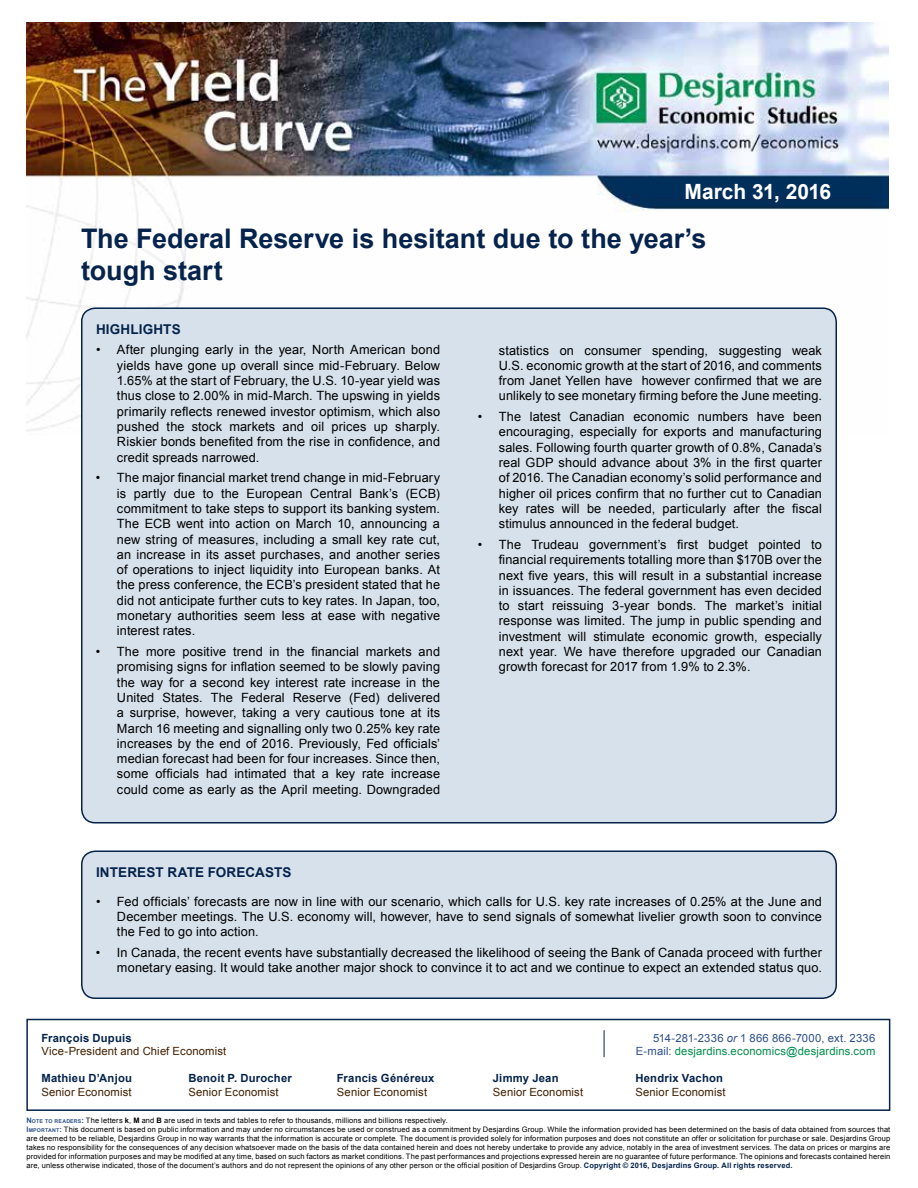
<style>
.page{position:relative;width:918px;height:1188px;background:#fff}
.page>*{position:absolute;margin:0;border:0;box-sizing:border-box;transform-origin:0 0}
.t1{font:700 27px/32.4px "Arial";color:#05234b}
.t2{font:700 21px "Arial";letter-spacing:-.015em;color:#fff}
.t3{font:700 13.5px "Arial";letter-spacing:.015em;color:#05234b}
.t4{font:12.75px/15.3px "Arial";letter-spacing:.01em;color:#000;text-align:justify}
.t5{font:11.25px "Arial";letter-spacing:.015em;color:#401f00}
.t6{font:700 11.25px "Arial";letter-spacing:.02em;color:#05234b}
.t7{font:11.25px "Arial";letter-spacing:.015em;color:#008b4d}
.t8{font:11.25px "Arial";letter-spacing:.025em;color:#2d5088}
.t9{font:7.5px/9px "Arial";letter-spacing:.02em;color:#000}
.s1{font-style:italic}
.s2{color:#2d5088}
.s3{font-weight:700;color:#2d5088}
.s4{font-weight:700;font-size:5.25px;color:#2d5088}
.s5{font-weight:700}
.s6{font-weight:700;color:#05234b}
</style>
<div class="page">
<img style="left:26px;top:23px;width:862px;height:408px">
<svg style="left:26px;top:1018px;width:865px;height:93px"></svg>
<svg style="left:604px;top:1030px;width:1px;height:27px"></svg>
<div style="left:82px;top:308px;width:754px;height:515px;background:#d7e1eb;border-radius:14px"></div>
<div style="left:82px;top:851px;width:754px;height:147px;background:#d7e1eb;border-radius:14px"></div>
<div style="left:81px;top:850px;width:756px;height:149px;border:2px solid #05234b;border-radius:14px"></div>
<h2 class="t2" style="left:685px;top:178px;width:148px">March 31, 2016</h2>
<h1 class="t1" style="left:81px;top:223px;width:627px">The Federal Reserve is hesitant due to the year’s tough start</h1>
<p class="t3" style="left:96px;top:320px;width:86px">Highlights</p>
<p class="t4" style="left:117px;top:343px;width:325px;text-indent:-21px">• After plunging early in the year, North American bond yields have gone up overall since mid‑February. Below 1.65% at the start of February, the U.S. 10‑year yield was thus close to 2.00% in mid‑March. The upswing in yields primarily reflects renewed investor optimism, which also pushed the stock markets and oil prices up sharply.<br>Riskier bonds benefited from the rise in confidence, and credit spreads narrowed.</p>
<p class="t4" style="left:117px;top:470px;width:325px;text-indent:-21px">• The major financial market trend change in mid-February is partly due to the European Central Bank’s (ECB) commitment to take steps to support its banking system.<br>The ECB went into action on March 10, announcing a new string of measures, including a small key rate cut, an increase in its asset purchases, and another series of operations to inject liquidity into European banks. At the press conference, the ECB’s president stated that he did not anticipate further cuts to key rates. In Japan, too, monetary authorities seem less at ease with negative interest rates.</p>
<p class="t4" style="left:117px;top:644px;width:325px;text-indent:-21px">• The more positive trend in the financial markets and promising signs for inflation seemed to be slowly paving the way for a second key interest rate increase in the United States. The Federal Reserve (Fed) delivered a surprise, however, taking a very cautious tone at its March 16 meeting and signalling only two 0.25% key rate increases by the end of 2016. Previously, Fed officials’ median forecast had been for four increases. Since then, some officials had intimated that a key rate increase could come as early as the April meeting. Downgraded</p>
<p class="t4" style="left:499px;top:343px;width:325px">statistics on consumer spending, suggesting weak U.S. economic growth at the start of 2016, and comments from Janet Yellen have however confirmed that we are unlikely to see monetary firming before the June meeting.</p>
<p class="t4" style="left:499px;top:409px;width:325px;text-indent:-21px">• The latest Canadian economic numbers have been encouraging, especially for exports and manufacturing sales. Following fourth quarter growth of 0.8%, Canada’s real GDP should advance about 3% in the first quarter of 2016. The Canadian economy’s solid performance and higher oil prices confirm that no further cut to Canadian key rates will be needed, particularly after the fiscal stimulus announced in the federal budget.</p>
<p class="t4" style="left:499px;top:537px;width:325px;text-indent:-21px">• The Trudeau government’s first budget pointed to financial requirements totalling more than $170B over the next five years, this will result in a substantial increase in issuances. The federal government has even decided to start reissuing 3‑year bonds. The market’s initial response was limited. The jump in public spending and investment will stimulate economic growth, especially next year. We have therefore upgraded our Canadian growth forecast for 2017 from 1.9% to 2.3%.</p>
<p class="t3" style="left:96px;top:863px;width:197px">Interest rate forecasts</p>
<p class="t4" style="left:117px;top:894px;width:707px;text-indent:-21px">• Fed officials’ forecasts are now in line with our scenario, which calls for U.S. key rate increases of 0.25% at the June and December meetings. The U.S. economy will, however, have to send signals of somewhat livelier growth soon to convince the Fed to go into action.</p>
<p class="t4" style="left:96px;top:945px;width:727px;text-align:right">• In Canada, the recent events have substantially decreased the likelihood of seeing the Bank of Canada proceed with further monetary easing. It would take another major shock to convince it to act and we continue to expect an extended status quo.</p>
<p class="t6" style="left:41px;top:1030px;width:92px">François Dupuis</p>
<p class="t8" style="left:653px;top:1031px;width:224px">514-281-2336 <span class="s1">or</span> 1 866 866-7000, ext. 2336</p>
<p class="t5" style="left:41px;top:1044px;width:186px">Vice-President and Chief Economist</p>
<p class="t7" style="left:636px;top:1044px;width:241px"><span class="s2">E-mail:</span> desjardins.economics@desjardins.com</p>
<p class="t6" style="left:41px;top:1071px;width:92px">Mathieu D’Anjou</p>
<p class="t6" style="left:188px;top:1071px;width:105px">Benoit P. Durocher</p>
<p class="t6" style="left:337px;top:1071px;width:99px">Francis Généreux</p>
<p class="t6" style="left:493px;top:1071px;width:67px">Jimmy Jean</p>
<p class="t6" style="left:635px;top:1071px;width:89px">Hendrix Vachon</p>
<p class="t5" style="left:41px;top:1085px;width:92px">Senior Economist</p>
<p class="t5" style="left:188px;top:1085px;width:92px">Senior Economist</p>
<p class="t5" style="left:337px;top:1085px;width:92px">Senior Economist</p>
<p class="t5" style="left:493px;top:1085px;width:92px">Senior Economist</p>
<p class="t5" style="left:635px;top:1085px;width:92px">Senior Economist</p>
<p class="t9" style="left:26px;top:1116px;width:866px"><span class="s3">N</span><span class="s4">OTE TO READERS</span><span class="s3">:</span> The letters <span class="s5">k</span>, <span class="s5">M</span> and <span class="s5">B</span> are used in texts and tables to refer to thousands, millions and billions respectively.<br><span class="s3">I</span><span class="s4">MPORTANT</span><span class="s3">:</span> This document is based on public information and may under no circumstances be used or construed as a commitment by Desjardins Group. While the information provided has been determined on the basis of data obtained from sources that are deemed to be reliable, Desjardins Group in no way warrants that the information is accurate or complete. The document is provided solely for information purposes and does not constitute an offer or solicitation for purchase or sale. Desjardins Group takes no responsibility for the consequences of any decision whatsoever made on the basis of the data contained herein and does not hereby undertake to provide any advice, notably in the area of investment services. The data on prices or margins are provided for information purposes and may be modified at any time, based on such factors as market conditions. The past performances and projections expressed herein are no guarantee of future performance. The opinions and forecasts contained herein are, unless otherwise indicated, those of the document’s authors and do not represent the opinions of any other person or the official position of Desjardins Group. <span class="s6">Copyright © 2016, Desjardins Group. All rights reserved.</span></p>
</div>
